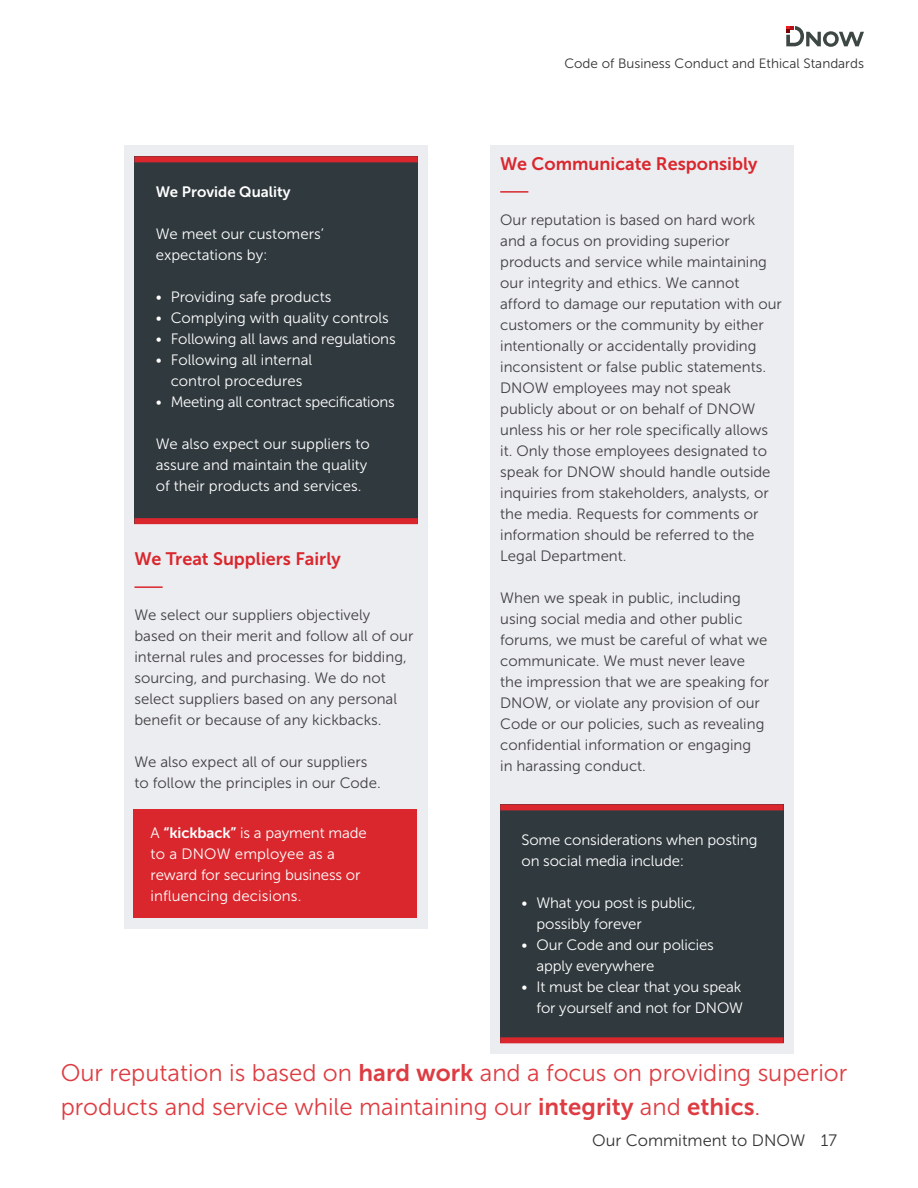
<style>
.page{position:relative;width:918px;height:1188px;background:#fff}
.page>*{position:absolute;margin:0;border:0;box-sizing:border-box;transform-origin:0 0}
.t1{font:24px/34.5px "Museo Sans 300";color:#dd3d42}
.t2{font:18px "Museo Sans 700";color:#d9272d}
.t3{font:16.5px "Museo Sans 300";color:#333}
.t4{font:15px/21px "Museo Sans 300";color:#414042}
.t5{font:15px/21px "Museo Sans 300";letter-spacing:-.01em;color:#fff}
.t6{font:15px "Museo Sans 700";color:#fff}
.t7{font:13.5px "Museo Sans 300";color:#333}
.s1{font-family:"Museo Sans 700"}
</style>
<div class="page">
<div style="left:124px;top:146px;width:304px;height:783px;background:#ecedf1"></div>
<div style="left:490px;top:146px;width:304px;height:908px;background:#ecedf1"></div>
<hr style="left:134px;top:586px;width:29px;height:2px;background:#d9272d">
<hr style="left:500px;top:191px;width:28px;height:2px;background:#d9272d">
<div style="left:500px;top:804px;width:284px;height:239px;background:#30393e"></div>
<div style="left:500px;top:804px;width:284px;height:6px;background:#d9272d"></div>
<div style="left:500px;top:1037px;width:284px;height:6px;background:#d9272d"></div>
<div style="left:134px;top:156px;width:284px;height:368px;background:#30393e"></div>
<div style="left:134px;top:156px;width:284px;height:6px;background:#d9272d"></div>
<div style="left:134px;top:518px;width:284px;height:6px;background:#d9272d"></div>
<div style="left:134px;top:810px;width:283px;height:108px;background:#d9272d"></div>
<svg style="left:786px;top:26px;width:78px;height:21px"></svg>
<p class="t7" style="left:564px;top:57px;width:301px">Code of Business Conduct and Ethical Standards</p>
<p class="t6" style="left:156px;top:184px;width:136px">We Provide Quality</p>
<p class="t5" style="left:156px;top:224px;width:170px">We meet our customers’ expectations by:</p>
<p class="t5" style="left:156px;top:287px;width:177px">• Providing safe products</p>
<p class="t5" style="left:156px;top:308px;width:235px">• Complying with quality controls</p>
<p class="t5" style="left:156px;top:329px;width:241px">• Following all laws and regulations</p>
<p class="t5" style="left:156px;top:350px;width:158px;text-align:center">• Following all internal control procedures</p>
<p class="t5" style="left:156px;top:392px;width:240px">• Meeting all contract specifications</p>
<p class="t5" style="left:156px;top:434px;width:216px">We also expect our suppliers to assure and maintain the quality of their products and services.</p>
<p class="t2" style="left:134px;top:549px;width:208px">We Treat Suppliers Fairly</p>
<p class="t4" style="left:134px;top:605px;width:280px">We select our suppliers objectively based on their merit and follow all of our internal rules and processes for bidding, sourcing, and purchasing. We do not select suppliers based on any personal benefit or because of any kickbacks.</p>
<p class="t4" style="left:134px;top:752px;width:248px">We also expect all of our suppliers to follow the principles in our Code.</p>
<p class="t5" style="left:151px;top:822px;width:218px">A <span class="s1">“kickback”</span> is a payment made to a DNOW employee as a reward for securing business or influencing decisions.</p>
<p class="t2" style="left:500px;top:154px;width:259px">We Communicate Responsibly</p>
<p class="t4" style="left:500px;top:209px;width:283px">Our reputation is based on hard work and a focus on providing superior products and service while maintaining our integrity and ethics. We cannot afford to damage our reputation with our customers or the community by either intentionally or accidentally providing inconsistent or false public statements.<br>DNOW employees may not speak publicly about or on behalf of DNOW unless his or her role specifically allows it. Only those employees designated to speak for DNOW should handle outside inquiries from stakeholders, analysts, or the media. Requests for comments or information should be referred to the Legal Department.</p>
<p class="t4" style="left:500px;top:587px;width:270px">When we speak in public, including using social media and other public forums, we must be careful of what we communicate. We must never leave the impression that we are speaking for DNOW, or violate any provision of our Code or our policies, such as revealing confidential information or engaging<br>in harassing conduct.</p>
<p class="t5" style="left:521px;top:830px;width:238px">Some considerations when posting on social media include:</p>
<p class="t5" style="left:536px;top:893px;width:161px;text-indent:-15px">• What you post is public, possibly forever</p>
<p class="t5" style="left:536px;top:935px;width:179px;text-indent:-15px">• Our Code and our policies apply everywhere</p>
<p class="t5" style="left:521px;top:977px;width:223px;text-align:right">• It must be clear that you speak for yourself and not for DNOW</p>
<h1 class="t1" style="left:61px;top:1056px;width:788px">Our reputation is based on <span class="s1">hard work</span> and a focus on providing superior products and service while maintaining our <span class="s1">integrity</span> and <span class="s1">ethics</span>.</h1>
<p class="t3" style="left:592px;top:1132px;width:215px">Our Commitment to DNOW</p>
<p class="t3" style="left:821px;top:1132px;width:18px">17</p>
</div>
